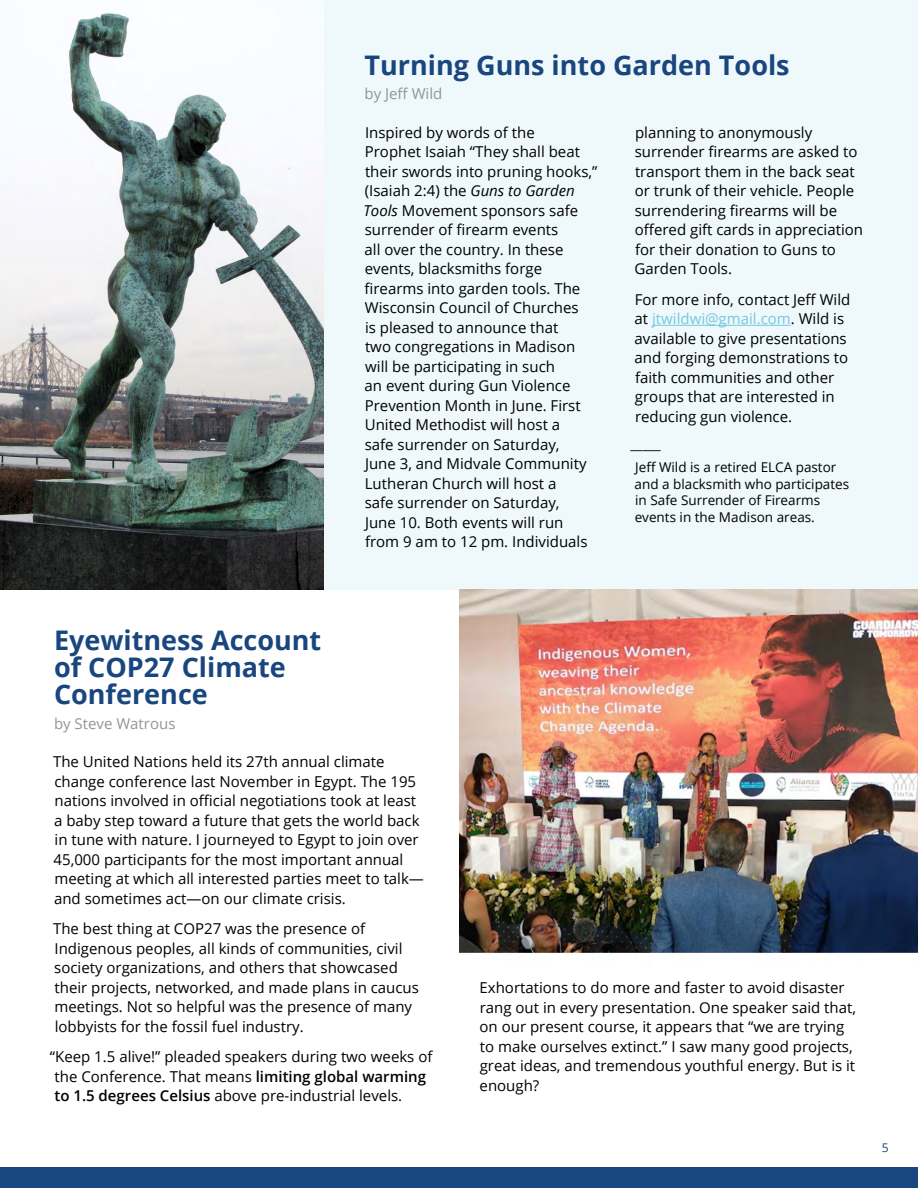
<style>
.page{position:relative;width:918px;height:1188px;background:#fff}
.page>*{position:absolute;margin:0;border:0;box-sizing:border-box;transform-origin:0 0}
.t1{font:700 27px/27px "Open Sans";color:#19467e}
.t2{font:15px/19.5px "Open Sans";color:#000}
.t3{font:15px "Open Sans";color:#939598}
.t4{font:13.5px/16.5px "Open Sans";color:#000}
.t5{font:12px "Open Sans";color:#19467e}
.s1{font-style:italic}
.s2{color:#72c9e2}
.s3{font-weight:600}
</style>
<div class="page">
<div style="left:0;top:1168px;width:918px;height:20px;background:#19467e"></div>
<div style="left:0;top:0;width:918px;height:589px;background:#eff8fa"></div>
<hr style="left:652px;top:325px;width:139px;height:1px;background:#72c9e2">
<img style="left:459px;top:589px;width:459px;height:365px">
<img style="left:0;top:0;width:324px;height:589px">
<h1 class="t1" style="left:365px;top:51px;width:427px">Turning Guns into Garden Tools</h1>
<p class="t3" style="left:365px;top:84px;width:79px">by Jeff Wild</p>
<p class="t2" style="left:363px;top:122px;width:235px">Inspired by words of the<br>Prophet Isaiah “They shall beat their swords into pruning hooks,” (Isaiah 2:4) the <span class="s1">Guns to Garden<br>Tools</span> Movement sponsors safe surrender of firearm events<br>all over the country. In these events, blacksmiths forge firearms into garden tools. The<br>Wisconsin Council of Churches<br>is pleased to announce that<br>two congregations in Madison will be participating in such<br>an event during Gun Violence<br>Prevention Month in June. First<br>United Methodist will host a<br>safe surrender on Saturday,<br>June 3, and Midvale Community<br>Lutheran Church will host a<br>safe surrender on Saturday,<br>June 10. Both events will run from 9 am to 12 pm. Individuals</p>
<p class="t2" style="left:635px;top:122px;width:230px">planning to anonymously surrender firearms are asked to transport them in the back seat or trunk of their vehicle. People surrendering firearms will be offered gift cards in appreciation for their donation to Guns to<br>Garden Tools.</p>
<p class="t2" style="left:635px;top:289px;width:217px">For more info, contact Jeff Wild at <span class="s2">jtwildwi@gmail.com</span>. Wild is available to give presentations and forging demonstrations to faith communities and other groups that are interested in reducing gun violence.</p>
<p class="t4" style="left:635px;top:432px;width:203px;line-height:23.2px;text-indent:-5px">_____<br>Jeff Wild is a retired ELCA pastor</p>
<p class="t4" style="left:635px;top:475px;width:216px">and a blacksmith who participates in Safe Surrender of Firearms events in the Madison areas.</p>
<h1 class="t1" style="left:54px;top:626px;width:269px">Eyewitness Account of COP27 Climate<br>Conference</h1>
<p class="t3" style="left:54px;top:713px;width:123px">by Steve Watrous</p>
<p class="t2" style="left:53px;top:752px;width:372px">The United Nations held its 27th annual climate change conference last November in Egypt. The 195 nations involved in official negotiations took at least a baby step toward a future that gets the world back in tune with nature. I journeyed to Egypt to join over 45,000 participants for the most important annual meeting at which all interested parties meet to talk— and sometimes act—on our climate crisis.</p>
<p class="t2" style="left:53px;top:919px;width:367px">The best thing at COP27 was the presence of Indigenous peoples, all kinds of communities, civil society organizations, and others that showcased their projects, networked, and made plans in caucus meetings. Not so helpful was the presence of many lobbyists for the fossil fuel industry.</p>
<p class="t2" style="left:54px;top:1047px;width:380px;text-indent:-5px">“Keep 1.5 alive!” pleaded speakers during two weeks of the Conference. That means <span class="s3">limiting global warming to 1.5 degrees Celsius</span> above pre-industrial levels.</p>
<p class="t2" style="left:480px;top:978px;width:378px">Exhortations to do more and faster to avoid disaster rang out in every presentation. One speaker said that, on our present course, it appears that “we are trying to make ourselves extinct.” I saw many good projects, great ideas, and tremendous youthful energy. But is it enough?</p>
<p class="t5" style="left:882px;top:1140px;width:8px">5</p>
</div>
